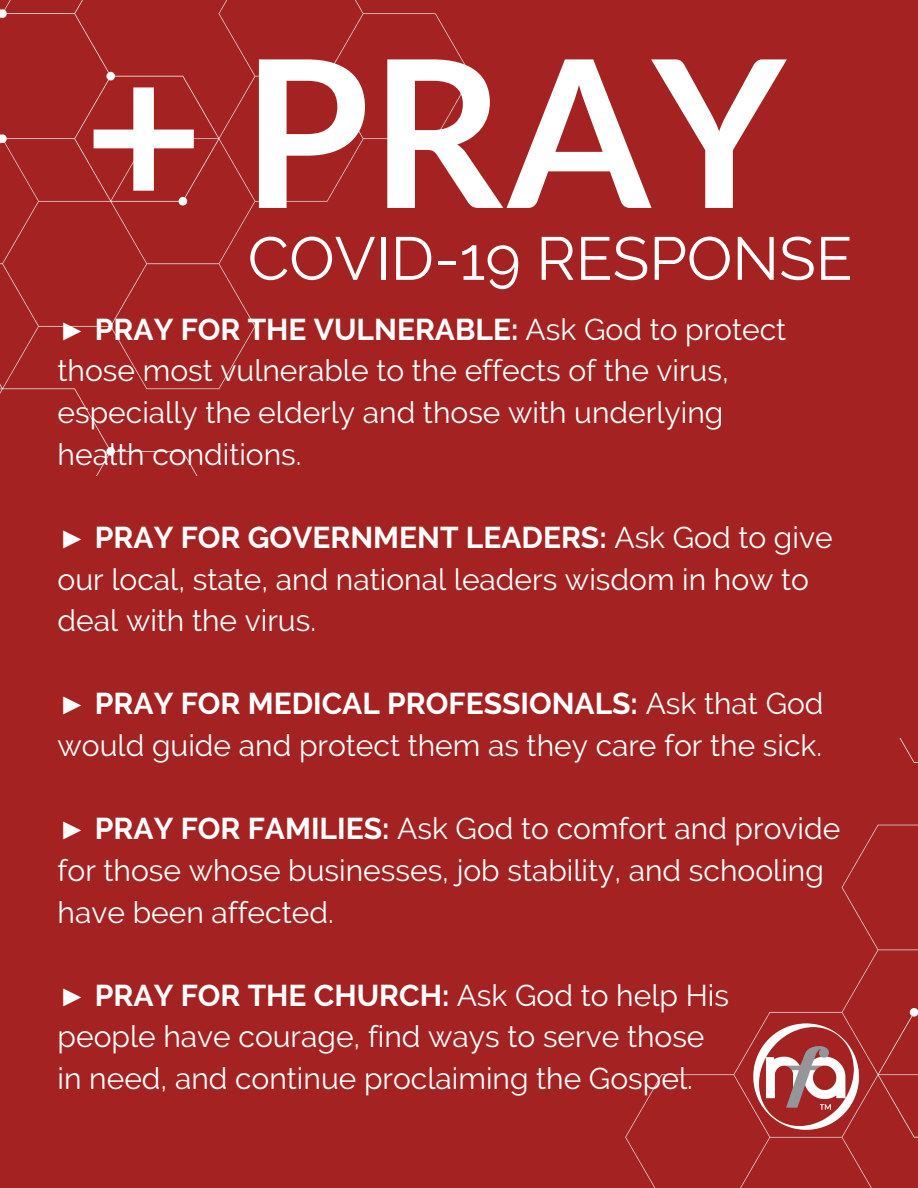
<style>
.page{position:relative;width:918px;height:1188px;background:#a42222}
.page>*{position:absolute;margin:0;border:0;box-sizing:border-box;transform-origin:0 0}
.t1{font:700 205.5px "Lato";color:#fff}
.t2{font:60.6px "Raleway";color:#fff}
.t3{font:30px/41.7px "Raleway";color:#fff}
.s1{font-family:"Liberation Serif"}
.s2{font-weight:700}
</style>
<div class="page">
<img style="left:0;top:0;width:472px;height:475px">
<img style="left:625px;top:739px;width:293px;height:449px">
<h1 class="t1" style="left:84px;top:5px;width:703px">+ PRAY</h1>
<h2 class="t2" style="left:248px;top:223px;width:606px">COVID-19 RESPONSE</h2>
<p class="t3" style="left:58px;top:308px;width:730px"><span class="s1">►</span> <span class="s2">PRAY FOR THE VULNERABLE:</span> Ask God to protect those most vulnerable to the effects of the virus, especially the elderly and those with underlying health conditions.</p>
<p class="t3" style="left:58px;top:517px;width:777px"><span class="s1">►</span> <span class="s2">PRAY FOR GOVERNMENT LEADERS:</span> Ask God to give our local, state, and national leaders wisdom in how to deal with the virus.</p>
<p class="t3" style="left:58px;top:683px;width:768px"><span class="s1">►</span> <span class="s2">PRAY FOR MEDICAL PROFESSIONALS:</span> Ask that God would guide and protect them as they care for the sick.</p>
<p class="t3" style="left:58px;top:808px;width:784px"><span class="s1">►</span> <span class="s2">PRAY FOR FAMILIES:</span> Ask God to comfort and provide for those whose businesses, job stability, and schooling have been affected.</p>
<p class="t3" style="left:58px;top:974px;width:673px"><span class="s1">►</span> <span class="s2">PRAY FOR THE CHURCH:</span> Ask God to help His people have courage, find ways to serve those in need, and continue proclaiming the Gospel.</p>
</div>
